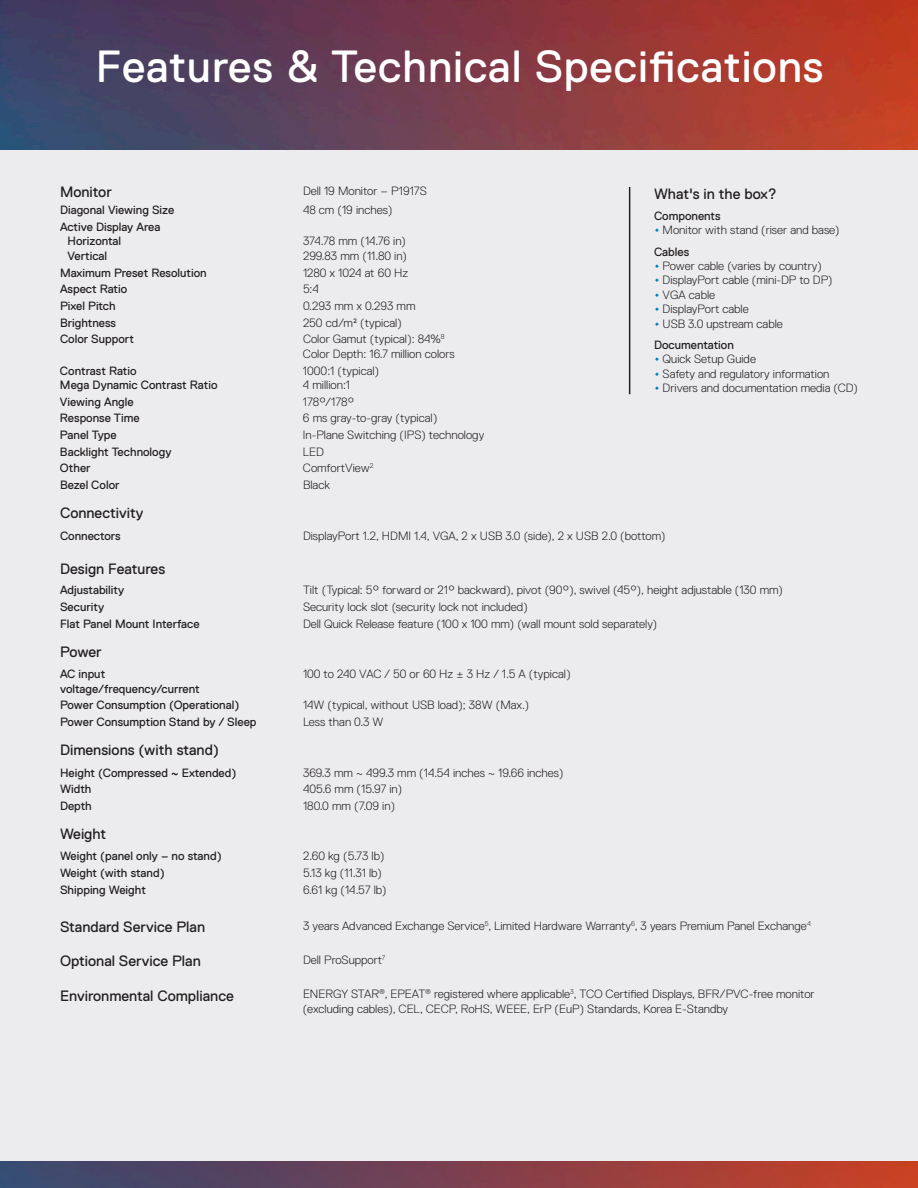
<style>
.page{position:relative;width:918px;height:1188px;background:#ececee}
.page>*{position:absolute;margin:0;border:0;box-sizing:border-box;transform-origin:0 0}
.t1{font:45px "Dell Replica";letter-spacing:.02em;color:#fff}
.t2{font:15px "Dell Replica";color:#231f20}
.t3{font:300 12px/14.4px "Dell Replica";color:#231f20}
.t4{font:12px/14.4px "Dell Replica";color:#231f20}
.s1{font-weight:400;font-size:15px;color:#007db8}
.s2{font-weight:400}
</style>
<div class="page">
<img style="left:0;top:0;width:918px;height:150px">
<img style="left:0;top:1161px;width:918px;height:27px">
<hr style="left:629px;top:187px;width:1px;height:207px;background:#231f20">
<h1 class="t1" style="left:96px;top:42px;width:729px">Features &amp; Technical Specifications</h1>
<p class="t2" style="left:60px;top:184px;width:53px">Monitor</p>
<p class="t3" style="left:303px;top:183px;width:125px">Dell 19 Monitor – P1917S</p>
<p class="t4" style="left:60px;top:203px;width:116px">Diagonal Viewing Size</p>
<p class="t3" style="left:303px;top:203px;width:91px">48 cm (19 inches)</p>
<p class="t4" style="left:68px;top:220px;width:94px;text-indent:-8px">Active Display Area<br>Horizontal<br>Vertical</p>
<p class="t2" style="left:654px;top:185px;width:124px">What's in the box?</p>
<p class="t4" style="left:654px;top:209px;width:68px">Components</p>
<p class="t3" style="left:654px;top:220px;width:187px;line-height:21.1px"><span class="s1">•</span> Monitor with stand (riser and base)<br><span class="s2">Cables</span></p>
<p class="t3" style="left:654px;top:259px;width:169px"><span class="s1">•</span> Power cable (varies by country)</p>
<p class="t3" style="left:654px;top:273px;width:180px"><span class="s1">•</span> DisplayPort cable (mini-DP to DP)</p>
<p class="t3" style="left:654px;top:288px;width:63px"><span class="s1">•</span> VGA cable</p>
<p class="t3" style="left:654px;top:302px;width:96px"><span class="s1">•</span> DisplayPort cable</p>
<p class="t3" style="left:654px;top:313px;width:130px;line-height:21.1px"><span class="s1">•</span> USB 3.0 upstream cable<br><span class="s2">Documentation</span></p>
<p class="t3" style="left:654px;top:352px;width:103px"><span class="s1">•</span> Quick Setup Guide</p>
<p class="t3" style="left:654px;top:366px;width:177px"><span class="s1">•</span> Safety and regulatory information</p>
<p class="t3" style="left:654px;top:381px;width:205px"><span class="s1">•</span> Drivers and documentation media (CD)</p>
<p class="t3" style="left:303px;top:234px;width:105px">374.78 mm (14.76 in)<br>299.83 mm (11.80 in)</p>
<p class="t4" style="left:60px;top:265px;width:148px">Maximum Preset Resolution</p>
<p class="t3" style="left:303px;top:265px;width:107px">1280 x 1024 at 60 Hz</p>
<p class="t4" style="left:60px;top:282px;width:69px">Aspect Ratio</p>
<p class="t3" style="left:303px;top:282px;width:17px">5:4</p>
<p class="t4" style="left:60px;top:299px;width:57px">Pixel Pitch</p>
<p class="t3" style="left:303px;top:299px;width:114px">0.293 mm x 0.293 mm</p>
<p class="t4" style="left:60px;top:315px;width:58px">Brightness</p>
<p class="t3" style="left:303px;top:315px;width:100px">250 cd/m² (typical)</p>
<p class="t4" style="left:60px;top:332px;width:75px">Color Support</p>
<p class="t3" style="left:303px;top:332px;width:153px">Color Gamut (typical): 84%<sup>8<br></sup>Color Depth: 16.7 million colors</p>
<p class="t4" style="left:60px;top:363px;width:159px">Contrast Ratio<br>Mega Dynamic Contrast Ratio</p>
<p class="t3" style="left:303px;top:363px;width:78px">1000:1 (typical)<br>4 million:1</p>
<p class="t4" style="left:60px;top:394px;width:75px">Viewing Angle</p>
<p class="t3" style="left:303px;top:394px;width:53px">178°/178°</p>
<p class="t4" style="left:60px;top:411px;width:81px">Response Time</p>
<p class="t3" style="left:303px;top:411px;width:136px">6 ms gray-to-gray (typical)</p>
<p class="t4" style="left:60px;top:428px;width:58px">Panel Type</p>
<p class="t3" style="left:303px;top:428px;width:183px">In-Plane Switching (IPS) technology</p>
<p class="t4" style="left:60px;top:444px;width:113px">Backlight Technology</p>
<p class="t3" style="left:303px;top:444px;width:22px">LED</p>
<p class="t4" style="left:60px;top:461px;width:32px">Other</p>
<p class="t3" style="left:303px;top:461px;width:72px">ComfortView<sup>2</sup></p>
<p class="t4" style="left:60px;top:478px;width:61px">Bezel Color</p>
<p class="t3" style="left:303px;top:478px;width:28px">Black</p>
<p class="t2" style="left:60px;top:505px;width:85px">Connectivity</p>
<p class="t4" style="left:60px;top:528px;width:62px">Connectors</p>
<p class="t3" style="left:303px;top:528px;width:364px">DisplayPort 1.2, HDMI 1.4, VGA, 2 x USB 3.0 (side), 2 x USB 2.0 (bottom)</p>
<p class="t2" style="left:60px;top:560px;width:107px">Design Features</p>
<p class="t4" style="left:60px;top:583px;width:66px">Adjustability</p>
<p class="t3" style="left:303px;top:583px;width:481px">Tilt (Typical: 5° forward or 21° backward), pivot (90°), swivel (45°), height adjustable (130 mm)</p>
<p class="t4" style="left:60px;top:600px;width:46px">Security</p>
<p class="t3" style="left:303px;top:600px;width:226px">Security lock slot (security lock not included)</p>
<p class="t4" style="left:60px;top:617px;width:141px">Flat Panel Mount Interface</p>
<p class="t3" style="left:303px;top:617px;width:356px">Dell Quick Release feature (100 x 100 mm) (wall mount sold separately)</p>
<p class="t2" style="left:60px;top:643px;width:43px">Power</p>
<p class="t4" style="left:60px;top:667px;width:141px">AC input voltage/frequency/current</p>
<p class="t3" style="left:303px;top:667px;width:269px">100 to 240 VAC / 50 or 60 Hz ± 3 Hz / 1.5 A (typical)</p>
<p class="t4" style="left:60px;top:698px;width:181px">Power Consumption (Operational)</p>
<p class="t3" style="left:303px;top:698px;width:228px">14W (typical, without USB load); 38W (Max.)</p>
<p class="t4" style="left:60px;top:715px;width:198px">Power Consumption Stand by / Sleep</p>
<p class="t3" style="left:303px;top:715px;width:82px">Less than 0.3 W</p>
<p class="t2" style="left:60px;top:741px;width:161px">Dimensions (with stand)</p>
<p class="t4" style="left:60px;top:765px;width:178px">Height (Compressed ~ Extended)</p>
<p class="t3" style="left:303px;top:765px;width:262px">369.3 mm ~ 499.3 mm (14.54 inches ~ 19.66 inches)</p>
<p class="t4" style="left:60px;top:782px;width:33px">Width</p>
<p class="t3" style="left:303px;top:782px;width:101px">405.6 mm (15.97 in)</p>
<p class="t4" style="left:60px;top:799px;width:33px">Depth</p>
<p class="t3" style="left:303px;top:799px;width:94px">180.0 mm (7.09 in)</p>
<p class="t2" style="left:60px;top:825px;width:48px">Weight</p>
<p class="t4" style="left:60px;top:849px;width:163px">Weight (panel only – no stand)</p>
<p class="t3" style="left:303px;top:849px;width:83px">2.60 kg (5.73 lb)</p>
<p class="t4" style="left:60px;top:866px;width:106px">Weight (with stand)</p>
<p class="t3" style="left:303px;top:866px;width:80px">5.13 kg (11.31 lb)</p>
<p class="t4" style="left:60px;top:883px;width:87px">Shipping Weight</p>
<p class="t3" style="left:303px;top:883px;width:85px">6.61 kg (14.57 lb)</p>
<p class="t2" style="left:60px;top:919px;width:147px">Standard Service Plan</p>
<p class="t3" style="left:303px;top:919px;width:509px">3 years Advanced Exchange Service<sup>5</sup>, Limited Hardware Warranty<sup>6</sup>, 3 years Premium Panel Exchange<sup>4</sup></p>
<p class="t2" style="left:60px;top:953px;width:142px">Optional Service Plan</p>
<p class="t3" style="left:303px;top:953px;width:84px">Dell ProSupport<sup>7</sup></p>
<p class="t2" style="left:60px;top:987px;width:175px">Environmental Compliance</p>
<p class="t3" style="left:303px;top:987px;width:513px">ENERGY STAR<sup>®</sup>, EPEAT<sup>®</sup> registered where applicable<sup>3</sup>, TCO Certified Displays, BFR/PVC-free monitor (excluding cables), CEL, CECP, RoHS, WEEE, ErP (EuP) Standards, Korea E-Standby</p>
</div>
